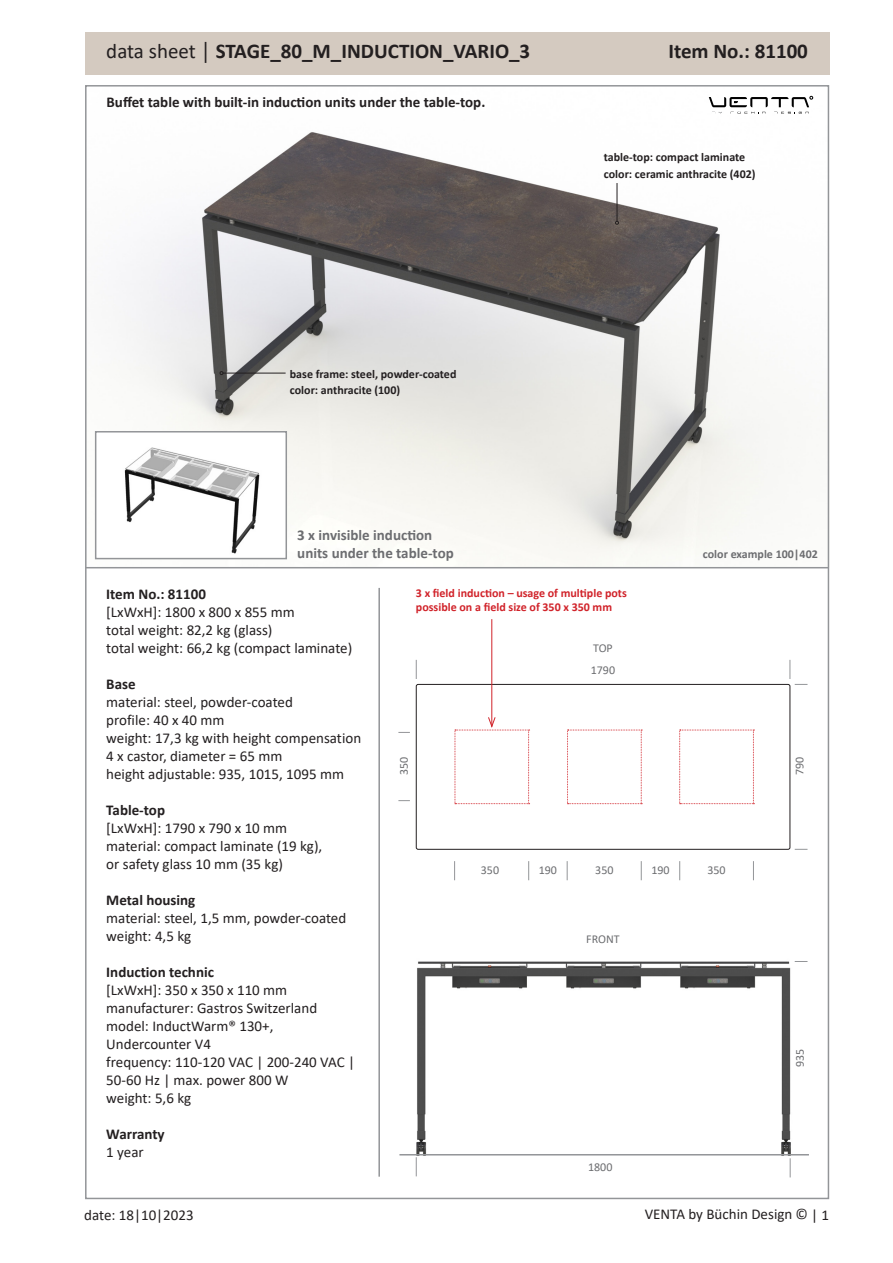
<style>
.page{position:relative;width:893px;height:1263px;background:#fff}
.page>*{position:absolute;margin:0;border:0;box-sizing:border-box;transform-origin:0 0}
.t1{font:700 21px "Calibri";color:#231f20}
.t2{font:15px/18px "Calibri";color:#231f20}
.t3{font:700 15px "Calibri";color:#231f20}
.t4{font:700 15px/18px "Calibri";color:#6c6d70}
.t5{font:700 12px/16.5px "Calibri";color:#231f20}
.t6{font:700 12px/14.4px "Calibri";color:#d1232a}
.t7{font:12px "Calibri";color:#6c6d70}
.t8{font:700 12px "Calibri";color:#6c6d70}
.s1{font-weight:400}
.s2{font-family:"Zurich BT";font-weight:400}
</style>
<div class="page">
<img style="left:94px;top:95px;width:720px;height:472px">
<div style="left:85px;top:32px;width:744px;height:42px;background:#d4cac0"></div>
<img style="left:98px;top:434px;width:186px;height:122px">
<div style="left:95px;top:431px;width:192px;height:128px;border:2px solid #939598"></div>
<img style="left:399px;top:961px;width:410px;height:215px">
<hr style="left:86px;top:567px;width:742px;height:1px;background:#939598">
<hr style="left:399px;top:1154px;width:410px;height:1px;background:#939598">
<svg style="left:454px;top:861px;width:1px;height:19px"></svg>
<svg style="left:528px;top:861px;width:1px;height:19px"></svg>
<svg style="left:567px;top:861px;width:1px;height:19px"></svg>
<svg style="left:641px;top:861px;width:1px;height:19px"></svg>
<svg style="left:679px;top:861px;width:1px;height:19px"></svg>
<svg style="left:753px;top:861px;width:1px;height:19px"></svg>
<svg style="left:416px;top:1157px;width:1px;height:19px"></svg>
<svg style="left:790px;top:1158px;width:1px;height:19px"></svg>
<svg style="left:795px;top:961px;width:12px;height:1px"></svg>
<svg style="left:795px;top:849px;width:12px;height:1px"></svg>
<svg style="left:790px;top:660px;width:17px;height:25px"></svg>
<svg style="left:416px;top:660px;width:1px;height:19px"></svg>
<svg style="left:398px;top:732px;width:12px;height:1px"></svg>
<svg style="left:398px;top:800px;width:12px;height:1px"></svg>
<div style="left:416px;top:684px;width:374px;height:166px;border:1px solid #231f20;border-radius:2px"></div>
<hr style="left:378px;top:588px;width:2px;height:589px;background:#939598">
<svg style="left:567px;top:730px;width:75px;height:74px"></svg>
<svg style="left:679px;top:730px;width:75px;height:74px"></svg>
<hr style="left:223px;top:373px;width:63px;height:1px;background:#231f20">
<svg style="left:220px;top:371px;width:3px;height:4px"></svg>
<hr style="left:617px;top:183px;width:1px;height:38px;background:#231f20">
<svg style="left:615px;top:221px;width:4px;height:4px"></svg>
<hr style="left:491px;top:619px;width:1px;height:107px;background:#d1232a">
<svg style="left:455px;top:716px;width:75px;height:88px"></svg>
<svg style="left:709px;top:96px;width:104px;height:18px"></svg>
<h1 class="t1" style="left:106px;top:37px;width:425px"><span class="s1">data sheet</span> <span class="s2">|</span> STAGE_80_M_INDUCTION_VARIO_3</h1>
<h1 class="t1" style="left:668px;top:36px;width:141px">Item No.: 81100</h1>
<p class="t3" style="left:107px;top:91px;width:380px">Buffet table with built-in induction units under the table-top.</p>
<p class="t5" style="left:290px;top:365px;width:168px">base frame: steel, powder-coated color: anthracite (100)</p>
<p class="t4" style="left:297px;top:526px;width:158px">3 x invisible induction units under the table-top</p>
<p class="t5" style="left:604px;top:149px;width:153px">table-top: compact laminate color: ceramic anthracite (402)</p>
<p class="t8" style="left:703px;top:546px;width:117px">color example 100|402</p>
<p class="t3" style="left:106px;top:584px;width:101px">Item No.: 81100</p>
<p class="t2" style="left:106px;top:603px;width:247px">[LxWxH]: 1800 x 800 x 855 mm<br>total weight: 82,2 kg (glass)<br>total weight: 66,2 kg (compact laminate)</p>
<p class="t3" style="left:106px;top:674px;width:31px">Base</p>
<p class="t2" style="left:106px;top:693px;width:256px">material: steel, powder-coated<br>profile: 40 x 40 mm<br>weight: 17,3 kg with height compensation<br>4 x castor, diameter = 65 mm<br>height adjustable: 935, 1015, 1095 mm</p>
<p class="t3" style="left:106px;top:800px;width:60px">Table-top</p>
<p class="t2" style="left:106px;top:819px;width:218px">[LxWxH]: 1790 x 790 x 10 mm material: compact laminate (19 kg), or safety glass 10 mm (35 kg)</p>
<p class="t3" style="left:106px;top:890px;width:91px">Metal housing</p>
<p class="t2" style="left:106px;top:909px;width:241px">material: steel, 1,5 mm, powder-coated weight: 4,5 kg</p>
<p class="t3" style="left:106px;top:962px;width:109px">Induction technic</p>
<p class="t2" style="left:106px;top:981px;width:250px">[LxWxH]: 350 x 350 x 110 mm manufacturer: Gastros Switzerland model: InductWarm® 130+,<br>Undercounter V4<br>frequency: 110-120 VAC | 200-240 VAC |<br>50-60 Hz | max. power 800 W<br>weight: 5,6 kg</p>
<p class="t3" style="left:106px;top:1124px;width:60px">Warranty</p>
<p class="t2" style="left:106px;top:1143px;width:39px">1 year</p>
<p class="t6" style="left:416px;top:585px;width:213px">3 x field induction – usage of multiple pots possible on a field size of 350 x 350 mm</p>
<p class="t7" style="left:593px;top:640px;width:21px">TOP</p>
<p class="t7" style="left:591px;top:662px;width:26px">1790</p>
<p class="t7" style="left:396px;top:775px;width:20px;rotate:-90deg">350</p>
<p class="t7" style="left:791px;top:775px;width:20px;rotate:-90deg">790</p>
<p class="t7" style="left:481px;top:861px;width:20px">350</p>
<p class="t7" style="left:651px;top:861px;width:20px">190</p>
<p class="t7" style="left:539px;top:861px;width:20px">190</p>
<p class="t7" style="left:595px;top:861px;width:20px">350</p>
<p class="t7" style="left:707px;top:861px;width:20px">350</p>
<p class="t7" style="left:586px;top:931px;width:35px">FRONT</p>
<p class="t7" style="left:588px;top:1159px;width:26px">1800</p>
<p class="t7" style="left:792px;top:1067px;width:20px;rotate:-90deg">935</p>
<p class="t2" style="left:84px;top:1206px;width:111px">date: 18|10|2023</p>
<p class="t2" style="left:645px;top:1204px;width:186px">VENTA by Büchin Design © | 1</p>
</div>
